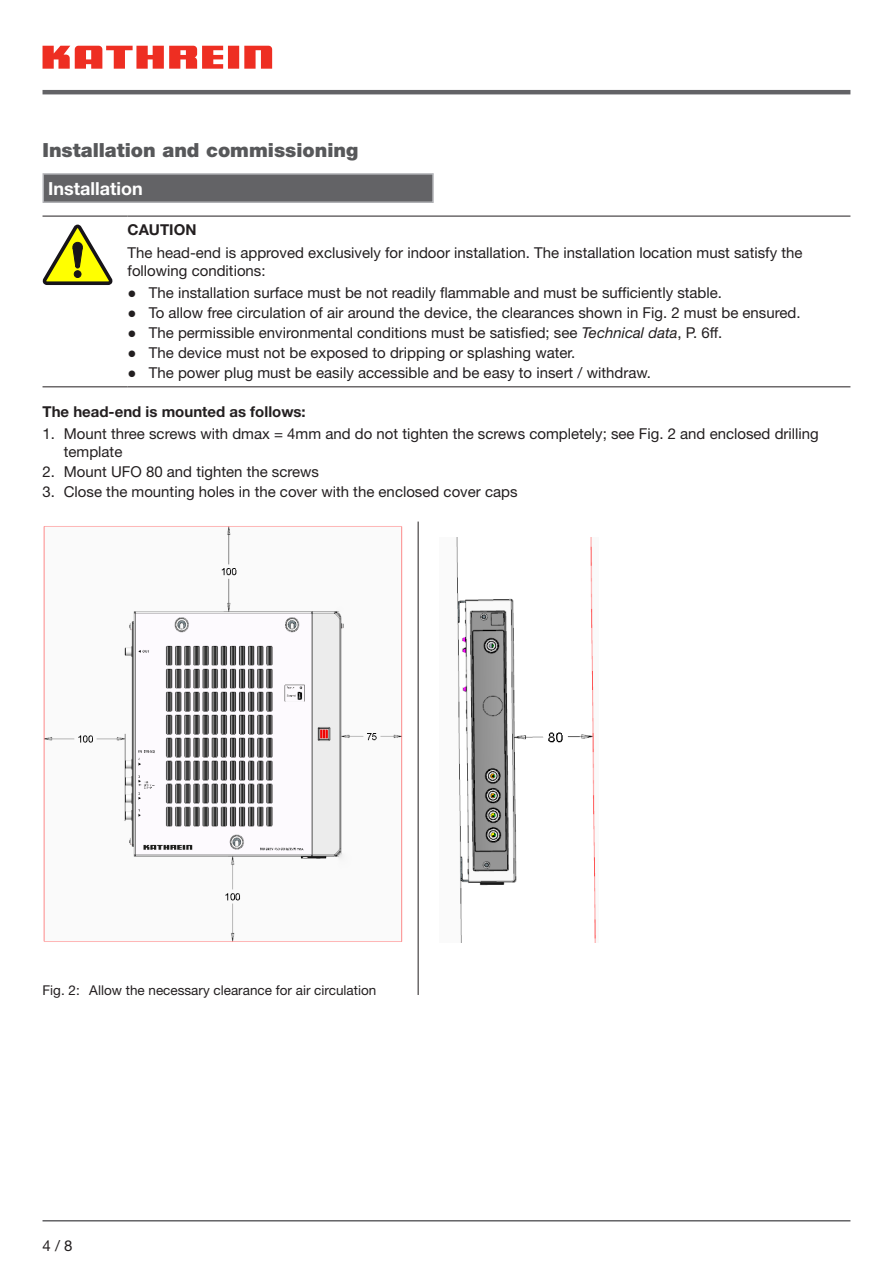
<style>
.page{position:relative;width:893px;height:1263px;background:#fff}
.page>*{position:absolute;margin:0;border:0;box-sizing:border-box;transform-origin:0 0}
.Überschrift_1{font:900 19.5px "Helvetica Neue LT Std";color:#57585a}
.Überschrift_2{font:700 18px "Helvetica Neue LT Std";color:#fff}
._00{font:15px/18px "Helvetica Neue LT Std";color:#231f20}
._00_bold{font:700 15px "Helvetica Neue LT Std";color:#231f20}
.t1{font:13.5px "Helvetica Neue LT Std";color:#231f20}
.s1{font-family:"Times New Roman"}
.s2{font-style:italic}
</style>
<div class="page">
<hr style="left:43px;top:90px;width:807px;height:4px;background:#636366">
<svg style="left:43px;top:46px;width:229px;height:23px"></svg>
<hr style="left:43px;top:1220px;width:807px;height:1px;background:#636366">
<div style="left:43px;top:174px;width:390px;height:28px;background:#636366"></div>
<div style="left:43px;top:173px;width:391px;height:30px;border:2px solid #b2b3b7"></div>
<hr style="left:43px;top:216px;width:85px;height:1px;background:#231f20">
<hr style="left:128px;top:216px;width:722px;height:1px;background:#231f20">
<hr style="left:43px;top:386px;width:85px;height:1px;background:#231f20">
<hr style="left:128px;top:386px;width:722px;height:1px;background:#231f20">
<svg style="left:43px;top:225px;width:70px;height:60px"></svg>
<hr style="left:418px;top:522px;width:1px;height:473px;background:#231f20">
<img style="left:43px;top:526px;width:360px;height:416px">
<img style="left:456px;top:537px;width:140px;height:405px">
<p class="Überschrift_1" style="left:43px;top:139px;width:317px">Installation and commissioning</p>
<p class="Überschrift_2" style="left:48px;top:177px;width:96px">Installation</p>
<p class="_00_bold" style="left:128px;top:221px;width:70px">CAUTION</p>
<p class="_00" style="left:128px;top:243px;width:676px">The head-end is approved exclusively for indoor installation. The installation location must satisfy the following conditions:</p>
<p class="_00" style="left:128px;top:283px;width:596px"><span class="s1">●</span> The installation surface must be not readily flammable and must be sufficiently stable.</p>
<p class="_00" style="left:128px;top:303px;width:675px"><span class="s1">●</span> To allow free circulation of air around the device, the clearances shown in Fig. 2 must be ensured.</p>
<p class="_00" style="left:128px;top:324px;width:596px"><span class="s1">●</span> The permissible environmental conditions must be satisfied; see <span class="s2">Technical data</span>, P. 6ff.</p>
<p class="_00" style="left:128px;top:344px;width:449px"><span class="s1">●</span> The device must not be exposed to dripping or splashing water.</p>
<p class="_00" style="left:128px;top:364px;width:525px"><span class="s1">●</span> The power plug must be easily accessible and be easy to insert / withdraw.</p>
<p class="_00_bold" style="left:43px;top:402px;width:265px">The head-end is mounted as follows:</p>
<p class="_00" style="left:64px;top:424px;width:757px;text-indent:-21px">1. Mount three screws with dmax = 4mm and do not tighten the screws completely; see Fig. 2 and enclosed drilling template</p>
<p class="_00" style="left:43px;top:462px;width:278px">2. Mount UFO 80 and tighten the screws</p>
<p class="_00" style="left:43px;top:483px;width:476px">3. Close the mounting holes in the cover with the enclosed cover caps</p>
<p class="t1" style="left:43px;top:982px;width:335px">Fig. 2: Allow the necessary clearance for air circulation</p>
<p class="_00" style="left:43px;top:1236px;width:32px">4 / 8</p>
</div>
